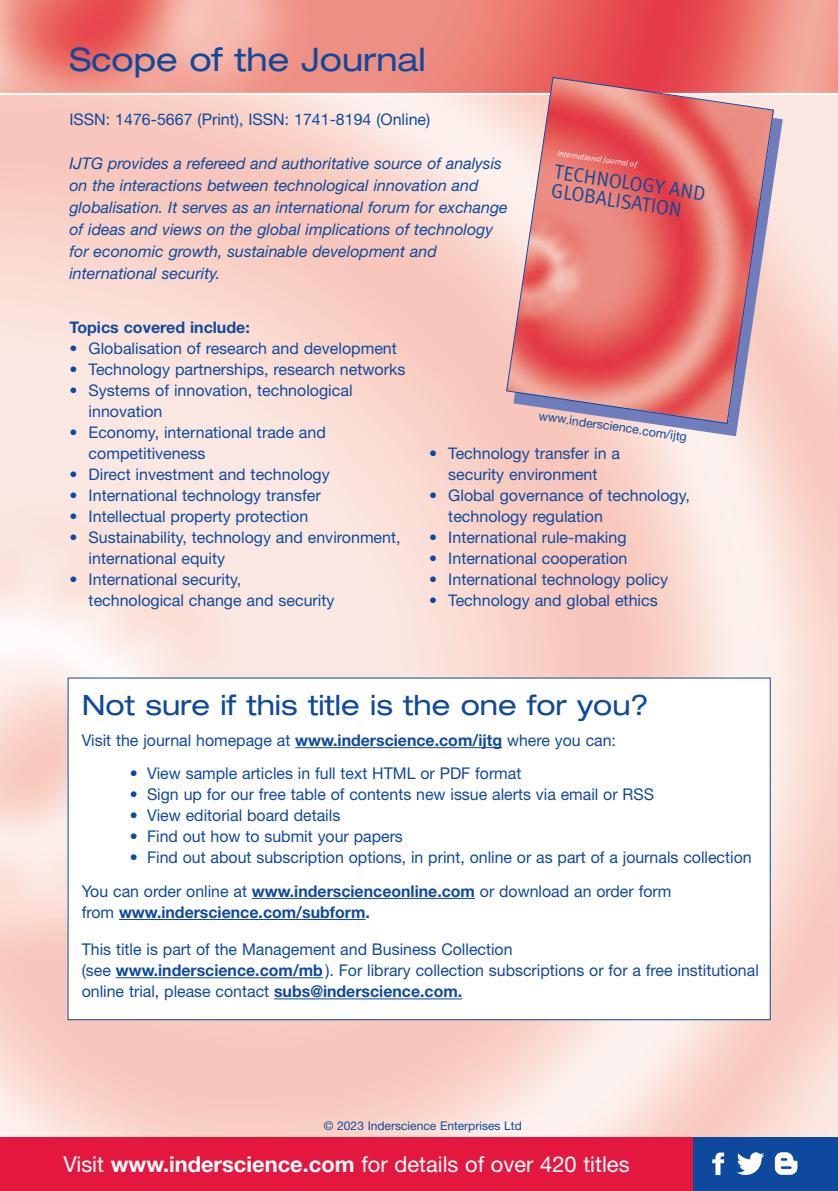
<style>
.page{position:relative;width:838px;height:1191px;background:#fff}
.page>*{position:absolute;margin:0;border:0;box-sizing:border-box;transform-origin:0 0}
.t1{font:expanded 32.4px "Helvetica Neue";color:#0f499d}
.t2{font:expanded 28px "Helvetica Neue";color:#0f499d}
.t3{font:21.8px "Helvetica Neue";color:#fff}
.t4{font:20.4px/19.2px "Meta Plus Normal";color:#0f499d;scale:.95 1}
.t5{font:16.2px/21.2px "Helvetica Neue";color:#0f499d}
.t6{font:700 16.2px "Helvetica Neue";color:#0f499d}
.t7{font:16px/21px "Helvetica Neue";color:#0f499d}
.t8{font:italic 16px/22px "Helvetica Neue";color:#0f499d}
.t9{font:700 16px "Helvetica Neue";color:#0f499d}
.t10{font:12.4px "Helvetica Neue";color:#0f499d}
.t11{font:12px "Helvetica Neue";color:#0f499d}
.t12{font:italic 8.2px "Meta Plus Normal";color:#fff}
.s1{font-weight:700}
.s2{font-weight:400}
</style>
<div class="page">
<img style="left:0;top:0;width:838px;height:93px">
<div style="left:0;top:1137px;width:693px;height:53px;background:#e4183e"></div>
<div style="left:693px;top:1137px;width:145px;height:53px;background:#0f499d"></div>
<hr style="left:295px;top:747px;width:207px;height:1px;background:#0f499d">
<hr style="left:252px;top:898px;width:223px;height:1px;background:#0f499d">
<hr style="left:119px;top:919px;width:246px;height:1px;background:#0f499d">
<hr style="left:116px;top:977px;width:207px;height:1px;background:#0f499d">
<hr style="left:274px;top:998px;width:188px;height:1px;background:#0f499d">
<svg style="left:513px;top:86px;width:270px;height:350px;background:#e8cbcc"></svg>
<svg style="left:505px;top:76px;width:269px;height:348px;background:#e28080"></svg>
<svg style="left:712px;top:1152px;width:12px;height:22px"></svg>
<svg style="left:737px;top:1152px;width:27px;height:22px"></svg>
<svg style="left:775px;top:1152px;width:22px;height:22px"></svg>
<h1 class="t1" style="left:69px;top:39px;width:358px">Scope of the Journal</h1>
<p class="t7" style="left:69px;top:108px;width:362px">ISSN: 1476-5667 (Print), ISSN: 1741-8194 (Online)</p>
<p class="t8" style="left:69px;top:152px;width:440px">IJTG provides a refereed and authoritative source of analysis on the interactions between technological innovation and globalisation. It serves as an international forum for exchange of ideas and views on the global implications of technology for economic growth, sustainable development and international security.</p>
<p class="t12" style="left:558px;top:148px;width:82px;rotate:8deg">International Journal of</p>
<p class="t4" style="left:555px;top:162px;width:162px;rotate:8deg">TECHNOLOGY AND<br>GLOBALISATION</p>
<p class="t9" style="left:69px;top:317px;width:182px">Topics covered include:</p>
<p class="t7" style="left:69px;top:337px;width:329px">• Globalisation of research and development</p>
<p class="t7" style="left:69px;top:358px;width:337px">• Technology partnerships, research networks</p>
<p class="t7" style="left:89px;top:379px;width:265px;text-indent:-19px">• Systems of innovation, technological innovation</p>
<p class="t7" style="left:89px;top:421px;width:239px;text-indent:-19px">• Economy, international trade and competitiveness</p>
<p class="t7" style="left:69px;top:463px;width:262px">• Direct investment and technology</p>
<p class="t7" style="left:69px;top:484px;width:253px">• International technology transfer</p>
<p class="t7" style="left:69px;top:505px;width:240px">• Intellectual property protection</p>
<p class="t7" style="left:89px;top:526px;width:313px;text-indent:-19px">• Sustainability, technology and environment, international equity</p>
<p class="t7" style="left:89px;top:568px;width:247px;text-indent:-19px">• International security, technological change and security</p>
<p class="t10" style="left:540px;top:408px;width:151px;rotate:8deg">www.inderscience.com/ijtg</p>
<p class="t7" style="left:429px;top:442px;width:192px;text-align:center">• Technology transfer in a security environment</p>
<p class="t7" style="left:448px;top:484px;width:243px;text-indent:-19px">• Global governance of technology, technology regulation</p>
<p class="t7" style="left:429px;top:526px;width:199px">• International rule-making</p>
<p class="t7" style="left:429px;top:547px;width:200px">• International cooperation</p>
<p class="t7" style="left:429px;top:568px;width:241px">• International technology policy</p>
<p class="t7" style="left:429px;top:589px;width:230px">• Technology and global ethics</p>
<h2 class="t2" style="left:82px;top:687px;width:569px">Not sure if this title is the one for you?</h2>
<p class="t5" style="left:82px;top:729px;width:536px">Visit the journal homepage at <span class="s1">www.inderscience.com/ijtg</span> where you can:</p>
<p class="t5" style="left:130px;top:762px;width:393px">• View sample articles in full text HTML or PDF format</p>
<p class="t5" style="left:130px;top:783px;width:526px">• Sign up for our free table of contents new issue alerts via email or RSS</p>
<p class="t5" style="left:130px;top:804px;width:212px">• View editorial board details</p>
<p class="t5" style="left:130px;top:825px;width:275px">• Find out how to submit your papers</p>
<p class="t5" style="left:82px;top:840px;width:671px;line-height:33.2px;text-indent:48px">• Find out about subscription options, in print, online or as part of a journals collection<br>You can order online at <span class="s1">www.inderscienceonline.com</span> or download an order form</p>
<p class="t6" style="left:82px;top:901px;width:290px"><span class="s2">from</span> www.inderscience.com/subform.</p>
<p class="t5" style="left:82px;top:938px;width:678px">This title is part of the Management and Business Collection<br>(see <span class="s1">www.inderscience.com/mb</span>). For library collection subscriptions or for a free institutional online trial, please contact <span class="s1">subs@inderscience.com.</span></p>
<p class="t11" style="left:324px;top:1118px;width:199px">© 2023 Inderscience Enterprises Ltd</p>
<h3 class="t3" style="left:63px;top:1151px;width:568px">Visit <span class="s1">www.inderscience.com</span> for details of over 420 titles</h3>
</div>
